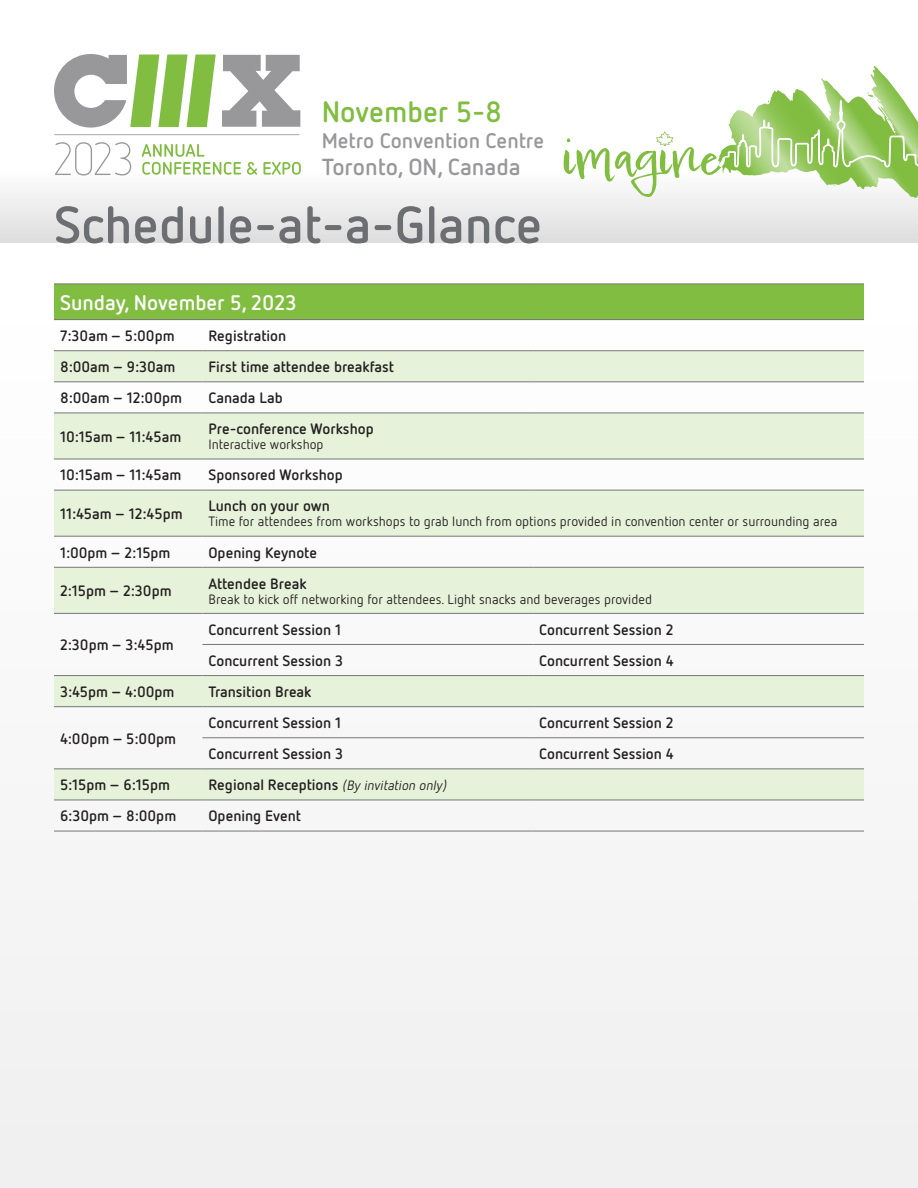
<style>
.page{position:relative;width:918px;height:1188px;background:#fff}
.page>*{position:absolute;margin:0;border:0;box-sizing:border-box;transform-origin:0 0}
.t1{font:700 51.9px "Netto OT";color:#6d6e71}
.t2{font:700 29.25px "Netto OT";color:#81bd41}
.t3{font:700 23.25px "Netto OT";color:#98989a}
.t4{font:700 21px "Netto OT";color:#98989a}
.Day{font:700 21px "Netto OT";color:#fff}
.Time{font:700 15px "Netto OT";color:#231f20}
.Text{font:13.5px "Netto OT";color:#231f20}
.s1{font-weight:400;font-style:italic;font-size:13.5px}
</style>
<div class="page">
<svg style="left:0;top:167px;width:918px;height:76px;fill:#ededec"></svg>
<div style="left:0;top:324px;width:918px;height:864px;background:#f0f0f1"></div>
<svg style="left:656px;top:131px;width:18px;height:15px"></svg>
<svg style="left:725px;top:66px;width:193px;height:108px"></svg>
<svg style="left:142px;top:144px;width:99px;height:31px"></svg>
<svg style="left:247px;top:162px;width:10px;height:13px"></svg>
<svg style="left:263px;top:162px;width:38px;height:13px"></svg>
<svg style="left:222px;top:55px;width:78px;height:72px"></svg>
<svg style="left:54px;top:54px;width:162px;height:74px"></svg>
<hr style="left:54px;top:134px;width:246px;height:1px;background:#98989a">
<svg style="left:55px;top:142px;width:76px;height:34px"></svg>
<div style="left:54px;top:284px;width:810px;height:36px;background:#81bd41"></div>
<svg style="left:54px;top:351px;width:810px;height:449px;fill:#e6f2d9"></svg>
<hr style="left:54px;top:381px;width:148px;height:1px;background:#77777a">
<hr style="left:202px;top:381px;width:331px;height:1px;background:#77777a">
<hr style="left:533px;top:381px;width:331px;height:1px;background:#77777a">
<hr style="left:54px;top:413px;width:148px;height:1px;background:#77777a">
<hr style="left:202px;top:413px;width:331px;height:1px;background:#77777a">
<hr style="left:533px;top:413px;width:331px;height:1px;background:#77777a">
<hr style="left:54px;top:284px;width:148px;height:1px;background:#77777a">
<hr style="left:202px;top:284px;width:331px;height:1px;background:#77777a">
<hr style="left:533px;top:284px;width:331px;height:1px;background:#77777a">
<hr style="left:54px;top:319px;width:148px;height:1px;background:#77777a">
<hr style="left:202px;top:319px;width:331px;height:1px;background:#77777a">
<hr style="left:533px;top:319px;width:331px;height:1px;background:#77777a">
<hr style="left:54px;top:350px;width:148px;height:1px;background:#77777a">
<hr style="left:202px;top:350px;width:331px;height:1px;background:#77777a">
<hr style="left:533px;top:350px;width:331px;height:1px;background:#77777a">
<hr style="left:54px;top:459px;width:148px;height:1px;background:#77777a">
<hr style="left:202px;top:459px;width:331px;height:1px;background:#77777a">
<hr style="left:533px;top:459px;width:331px;height:1px;background:#77777a">
<hr style="left:54px;top:490px;width:148px;height:1px;background:#77777a">
<hr style="left:202px;top:490px;width:331px;height:1px;background:#77777a">
<hr style="left:533px;top:490px;width:331px;height:1px;background:#77777a">
<hr style="left:54px;top:536px;width:148px;height:1px;background:#77777a">
<hr style="left:202px;top:536px;width:331px;height:1px;background:#77777a">
<hr style="left:533px;top:536px;width:331px;height:1px;background:#77777a">
<hr style="left:54px;top:567px;width:148px;height:1px;background:#77777a">
<hr style="left:202px;top:567px;width:331px;height:1px;background:#77777a">
<hr style="left:533px;top:567px;width:331px;height:1px;background:#77777a">
<hr style="left:54px;top:613px;width:148px;height:1px;background:#77777a">
<hr style="left:202px;top:613px;width:331px;height:1px;background:#77777a">
<hr style="left:533px;top:613px;width:331px;height:1px;background:#77777a">
<hr style="left:202px;top:644px;width:331px;height:1px;background:#77777a">
<hr style="left:533px;top:644px;width:331px;height:1px;background:#77777a">
<hr style="left:54px;top:675px;width:148px;height:1px;background:#77777a">
<hr style="left:202px;top:675px;width:331px;height:1px;background:#77777a">
<hr style="left:533px;top:675px;width:331px;height:1px;background:#77777a">
<hr style="left:54px;top:706px;width:148px;height:1px;background:#77777a">
<hr style="left:202px;top:706px;width:331px;height:1px;background:#77777a">
<hr style="left:533px;top:706px;width:331px;height:1px;background:#77777a">
<hr style="left:202px;top:737px;width:331px;height:1px;background:#77777a">
<hr style="left:533px;top:737px;width:331px;height:1px;background:#77777a">
<hr style="left:54px;top:768px;width:148px;height:1px;background:#77777a">
<hr style="left:202px;top:768px;width:331px;height:1px;background:#77777a">
<hr style="left:533px;top:768px;width:331px;height:1px;background:#77777a">
<hr style="left:54px;top:800px;width:148px;height:1px;background:#77777a">
<hr style="left:202px;top:800px;width:331px;height:1px;background:#77777a">
<hr style="left:533px;top:800px;width:331px;height:1px;background:#77777a">
<hr style="left:54px;top:831px;width:148px;height:1px;background:#77777a">
<hr style="left:202px;top:831px;width:331px;height:1px;background:#77777a">
<hr style="left:533px;top:831px;width:331px;height:1px;background:#77777a">
<h2 class="t2" style="left:322px;top:94px;width:182px">November 5-8</h2>
<h3 class="t4" style="left:322px;top:127px;width:224px">Metro Convention Centre</h3>
<h3 class="t3" style="left:322px;top:153px;width:201px">Toronto, ON, Canada</h3>
<h1 class="t1" style="left:54px;top:192px;width:490px">Schedule-at-a-Glance</h1>
<p class="Day" style="left:60px;top:289px;width:238px">Sunday, November 5, 2023</p>
<p class="Time" style="left:60px;top:326px;width:116px">7:30am – 5:00pm</p>
<p class="Time" style="left:208px;top:326px;width:79px">Registration</p>
<p class="Time" style="left:60px;top:357px;width:117px">8:00am – 9:30am</p>
<p class="Time" style="left:208px;top:357px;width:187px">First time attendee breakfast</p>
<p class="Time" style="left:60px;top:388px;width:124px">8:00am – 12:00pm</p>
<p class="Time" style="left:208px;top:388px;width:76px">Canada Lab</p>
<p class="Time" style="left:60px;top:427px;width:123px">10:15am – 11:45am</p>
<p class="Time" style="left:208px;top:420px;width:167px">Pre-conference Workshop</p>
<p class="Text" style="left:208px;top:436px;width:117px">Interactive workshop</p>
<p class="Time" style="left:60px;top:466px;width:123px">10:15am – 11:45am</p>
<p class="Time" style="left:208px;top:466px;width:136px">Sponsored Workshop</p>
<p class="Time" style="left:60px;top:504px;width:124px">11:45am – 12:45pm</p>
<p class="Time" style="left:208px;top:497px;width:123px">Lunch on your own</p>
<p class="Text" style="left:208px;top:513px;width:630px">Time for attendees from workshops to grab lunch from options provided in convention center or surrounding area</p>
<p class="Time" style="left:60px;top:543px;width:112px">1:00pm – 2:15pm</p>
<p class="Time" style="left:208px;top:543px;width:110px">Opening Keynote</p>
<p class="Time" style="left:60px;top:581px;width:113px">2:15pm – 2:30pm</p>
<p class="Time" style="left:208px;top:574px;width:100px">Attendee Break</p>
<p class="Text" style="left:208px;top:591px;width:445px">Break to kick off networking for attendees. Light snacks and beverages provided</p>
<p class="Time" style="left:60px;top:636px;width:115px">2:30pm – 3:45pm</p>
<p class="Time" style="left:208px;top:620px;width:134px">Concurrent Session 1</p>
<p class="Time" style="left:539px;top:620px;width:136px">Concurrent Session 2</p>
<p class="Time" style="left:208px;top:651px;width:136px">Concurrent Session 3</p>
<p class="Time" style="left:539px;top:651px;width:136px">Concurrent Session 4</p>
<p class="Time" style="left:60px;top:682px;width:116px">3:45pm – 4:00pm</p>
<p class="Time" style="left:208px;top:682px;width:105px">Transition Break</p>
<p class="Time" style="left:60px;top:729px;width:118px">4:00pm – 5:00pm</p>
<p class="Time" style="left:208px;top:713px;width:134px">Concurrent Session 1</p>
<p class="Time" style="left:539px;top:713px;width:136px">Concurrent Session 2</p>
<p class="Time" style="left:208px;top:744px;width:136px">Concurrent Session 3</p>
<p class="Time" style="left:539px;top:744px;width:136px">Concurrent Session 4</p>
<p class="Time" style="left:60px;top:776px;width:112px">5:15pm – 6:15pm</p>
<p class="Time" style="left:208px;top:776px;width:242px">Regional Receptions <span class="s1">(By invitation only)</span></p>
<p class="Time" style="left:60px;top:807px;width:118px">6:30pm – 8:00pm</p>
<p class="Time" style="left:208px;top:807px;width:94px">Opening Event</p>
</div>
